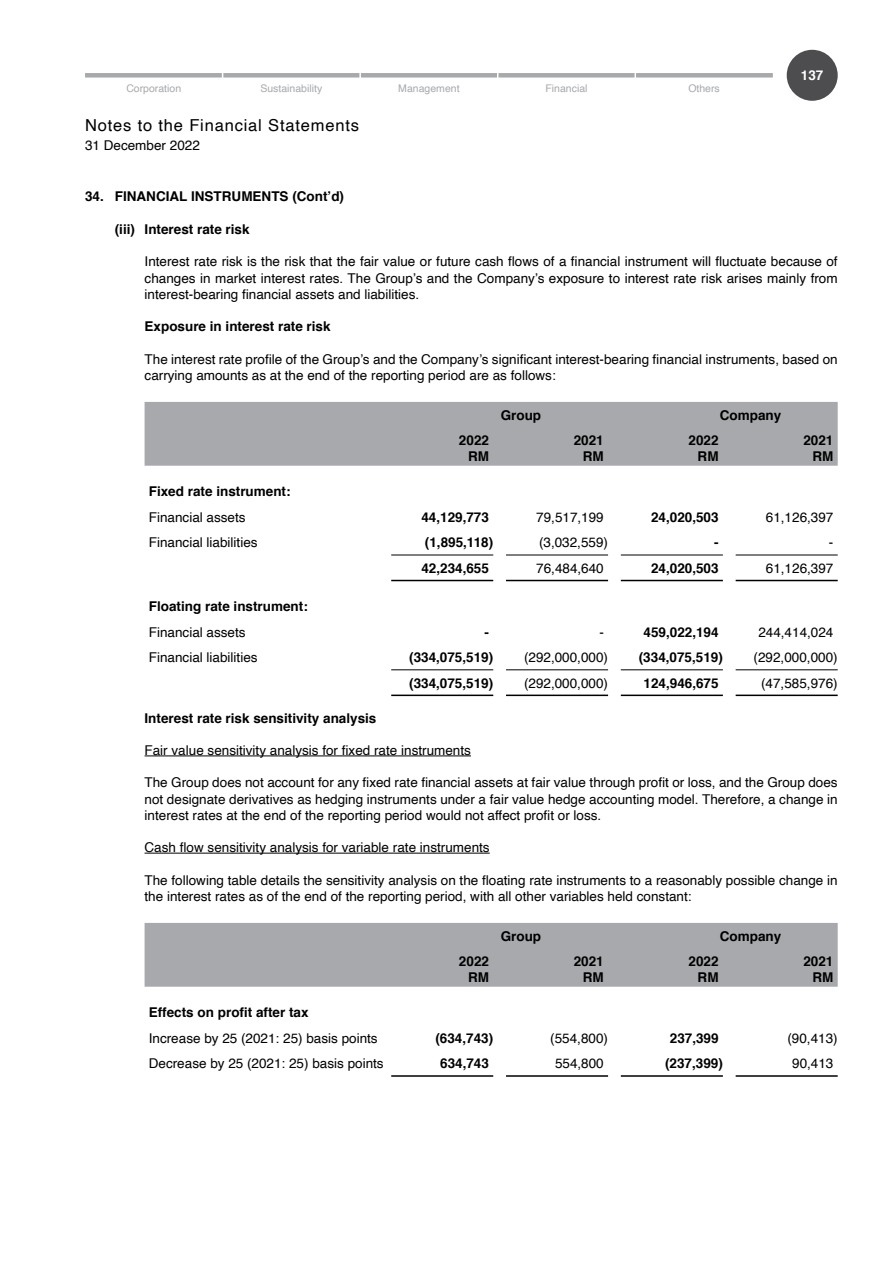
<style>
.page{position:relative;width:893px;height:1263px;background:#fff}
.page>*{position:absolute;margin:0;border:0;box-sizing:border-box;transform-origin:0 0}
.t1{font:16.5px "Helvetica";letter-spacing:.05em;color:#000}
.t2{font:13.5px/16.2px "Helvetica";color:#000;text-align:justify}
.t3{font:700 13.5px/16.2px "Helvetica";color:#000;text-align:right}
.t4{font:700 13.5px "Helvetica";color:#fff}
.t5{font:10.5px "Helvetica";color:#a7a9ac}
</style>
<div class="page">
<div style="left:787px;top:50px;width:51px;height:51px;background:#4d4d4f;border-radius:50%"></div>
<div style="left:85px;top:73px;width:688px;height:5px;background:#a7a9ac"></div>
<hr style="left:359px;top:61px;width:2px;height:29px;background:#fff">
<hr style="left:634px;top:61px;width:2px;height:29px;background:#fff">
<hr style="left:145px;top:755px;width:326px;height:1px;background:#000">
<hr style="left:145px;top:853px;width:345px;height:1px;background:#000">
<div style="left:145px;top:402px;width:693px;height:64px;background:#a7a9ac"></div>
<hr style="left:391px;top:580px;width:102px;height:1px;background:#000">
<hr style="left:506px;top:580px;width:102px;height:1px;background:#000">
<hr style="left:621px;top:580px;width:102px;height:1px;background:#000">
<hr style="left:736px;top:580px;width:102px;height:1px;background:#000">
<hr style="left:391px;top:694px;width:102px;height:2px;background:#000">
<hr style="left:506px;top:694px;width:102px;height:2px;background:#000">
<hr style="left:621px;top:694px;width:102px;height:2px;background:#000">
<hr style="left:736px;top:694px;width:102px;height:2px;background:#000">
<hr style="left:391px;top:555px;width:102px;height:1px;background:#000">
<hr style="left:506px;top:555px;width:102px;height:1px;background:#000">
<hr style="left:621px;top:555px;width:102px;height:1px;background:#000">
<hr style="left:736px;top:555px;width:102px;height:1px;background:#000">
<hr style="left:391px;top:669px;width:102px;height:1px;background:#000">
<hr style="left:506px;top:669px;width:102px;height:1px;background:#000">
<hr style="left:621px;top:669px;width:102px;height:1px;background:#000">
<hr style="left:736px;top:669px;width:102px;height:1px;background:#000">
<div style="left:145px;top:923px;width:693px;height:64px;background:#a7a9ac"></div>
<hr style="left:391px;top:1075px;width:102px;height:2px;background:#000">
<hr style="left:506px;top:1075px;width:102px;height:2px;background:#000">
<hr style="left:621px;top:1075px;width:102px;height:2px;background:#000">
<hr style="left:736px;top:1075px;width:102px;height:2px;background:#000">
<p class="t5" style="left:126px;top:80px;width:56px">Corporation</p>
<p class="t5" style="left:260px;top:80px;width:63px">Sustainability</p>
<p class="t5" style="left:398px;top:80px;width:63px">Management</p>
<p class="t5" style="left:545px;top:80px;width:44px">Financial</p>
<p class="t5" style="left:688px;top:80px;width:33px">Others</p>
<p class="t1" style="left:85px;top:113px;width:276px">Notes to the Financial Statements</p>
<p class="t2" style="left:85px;top:138px;width:116px">31 December 2022</p>
<p class="t4" style="left:801px;top:65px;width:24px">137</p>
<p class="t3" style="left:85px;top:189px;width:261px">34. FINANCIAL INSTRUMENTS (Cont’d)</p>
<p class="t3" style="left:115px;top:221px;width:136px">(iii) Interest rate risk</p>
<p class="t2" style="left:145px;top:254px;width:695px">Interest rate risk is the risk that the fair value or future cash flows of a financial instrument will fluctuate because of changes in market interest rates. The Group’s and the Company’s exposure to interest rate risk arises mainly from interest-bearing financial assets and liabilities.</p>
<p class="t3" style="left:145px;top:318px;width:188px">Exposure in interest rate risk</p>
<p class="t2" style="left:145px;top:351px;width:695px">The interest rate profile of the Group’s and the Company’s significant interest-bearing financial instruments, based on carrying amounts as at the end of the reporting period are as follows:</p>
<p class="t3" style="left:501px;top:407px;width:42px">Group</p>
<p class="t3" style="left:720px;top:407px;width:63px">Company</p>
<p class="t3" style="left:459px;top:433px;width:32px">2022<br>RM</p>
<p class="t3" style="left:574px;top:433px;width:32px">2021<br>RM</p>
<p class="t3" style="left:689px;top:433px;width:32px">2022<br>RM</p>
<p class="t3" style="left:803px;top:433px;width:32px">2021<br>RM</p>
<p class="t3" style="left:149px;top:484px;width:143px">Fixed rate instrument:</p>
<p class="t2" style="left:149px;top:509px;width:98px">Financial assets</p>
<p class="t3" style="left:421px;top:509px;width:69px">44,129,773</p>
<p class="t2" style="left:536px;top:509px;width:69px">79,517,199</p>
<p class="t3" style="left:651px;top:509px;width:69px">24,020,503</p>
<p class="t2" style="left:766px;top:509px;width:69px">61,126,397</p>
<p class="t2" style="left:149px;top:535px;width:110px">Financial liabilities</p>
<p class="t3" style="left:425px;top:535px;width:70px">(1,895,118)</p>
<p class="t2" style="left:539px;top:535px;width:71px">(3,032,559)</p>
<p class="t3" style="left:714px;top:535px;width:6px">-</p>
<p class="t2" style="left:829px;top:535px;width:6px">-</p>
<p class="t3" style="left:421px;top:560px;width:69px">42,234,655</p>
<p class="t2" style="left:536px;top:560px;width:69px">76,484,640</p>
<p class="t3" style="left:651px;top:560px;width:69px">24,020,503</p>
<p class="t2" style="left:766px;top:560px;width:69px">61,126,397</p>
<p class="t3" style="left:149px;top:598px;width:161px">Floating rate instrument:</p>
<p class="t2" style="left:149px;top:624px;width:98px">Financial assets</p>
<p class="t3" style="left:484px;top:624px;width:6px">-</p>
<p class="t2" style="left:599px;top:624px;width:6px">-</p>
<p class="t3" style="left:644px;top:624px;width:77px">459,022,194</p>
<p class="t2" style="left:758px;top:624px;width:77px">244,414,024</p>
<p class="t2" style="left:149px;top:650px;width:110px">Financial liabilities</p>
<p class="t3" style="left:409px;top:649px;width:86px">(334,075,519)</p>
<p class="t2" style="left:524px;top:650px;width:86px">(292,000,000)</p>
<p class="t3" style="left:639px;top:649px;width:86px">(334,075,519)</p>
<p class="t2" style="left:754px;top:650px;width:86px">(292,000,000)</p>
<p class="t3" style="left:409px;top:675px;width:86px">(334,075,519)</p>
<p class="t2" style="left:524px;top:675px;width:86px">(292,000,000)</p>
<p class="t3" style="left:644px;top:675px;width:77px">124,946,675</p>
<p class="t2" style="left:761px;top:675px;width:78px">(47,585,976)</p>
<p class="t3" style="left:145px;top:710px;width:233px">Interest rate risk sensitivity analysis</p>
<p class="t2" style="left:145px;top:742px;width:328px">Fair value sensitivity analysis for fixed rate instruments</p>
<p class="t2" style="left:145px;top:775px;width:695px">The Group does not account for any fixed rate financial assets at fair value through profit or loss, and the Group does not designate derivatives as hedging instruments under a fair value hedge accounting model. Therefore, a change in interest rates at the end of the reporting period would not affect profit or loss.</p>
<p class="t2" style="left:145px;top:840px;width:347px">Cash flow sensitivity analysis for variable rate instruments</p>
<p class="t2" style="left:145px;top:872px;width:695px">The following table details the sensitivity analysis on the floating rate instruments to a reasonably possible change in the interest rates as of the end of the reporting period, with all other variables held constant:</p>
<p class="t3" style="left:501px;top:928px;width:42px">Group</p>
<p class="t3" style="left:720px;top:928px;width:63px">Company</p>
<p class="t3" style="left:459px;top:953px;width:32px">2022<br>RM</p>
<p class="t3" style="left:574px;top:953px;width:32px">2021<br>RM</p>
<p class="t3" style="left:689px;top:953px;width:32px">2022<br>RM</p>
<p class="t3" style="left:803px;top:953px;width:32px">2021<br>RM</p>
<p class="t3" style="left:149px;top:1004px;width:161px">Effects on profit after tax</p>
<p class="t2" style="left:149px;top:1030px;width:230px">Increase by 25 (2021: 25) basis points</p>
<p class="t3" style="left:435px;top:1030px;width:59px">(634,743)</p>
<p class="t2" style="left:550px;top:1030px;width:59px">(554,800)</p>
<p class="t3" style="left:670px;top:1030px;width:50px">237,399</p>
<p class="t2" style="left:787px;top:1030px;width:52px">(90,413)</p>
<p class="t2" style="left:149px;top:1056px;width:236px">Decrease by 25 (2021: 25) basis points</p>
<p class="t3" style="left:440px;top:1056px;width:50px">634,743</p>
<p class="t2" style="left:555px;top:1056px;width:50px">554,800</p>
<p class="t3" style="left:665px;top:1056px;width:59px">(237,399)</p>
<p class="t2" style="left:792px;top:1056px;width:43px">90,413</p>
</div>
